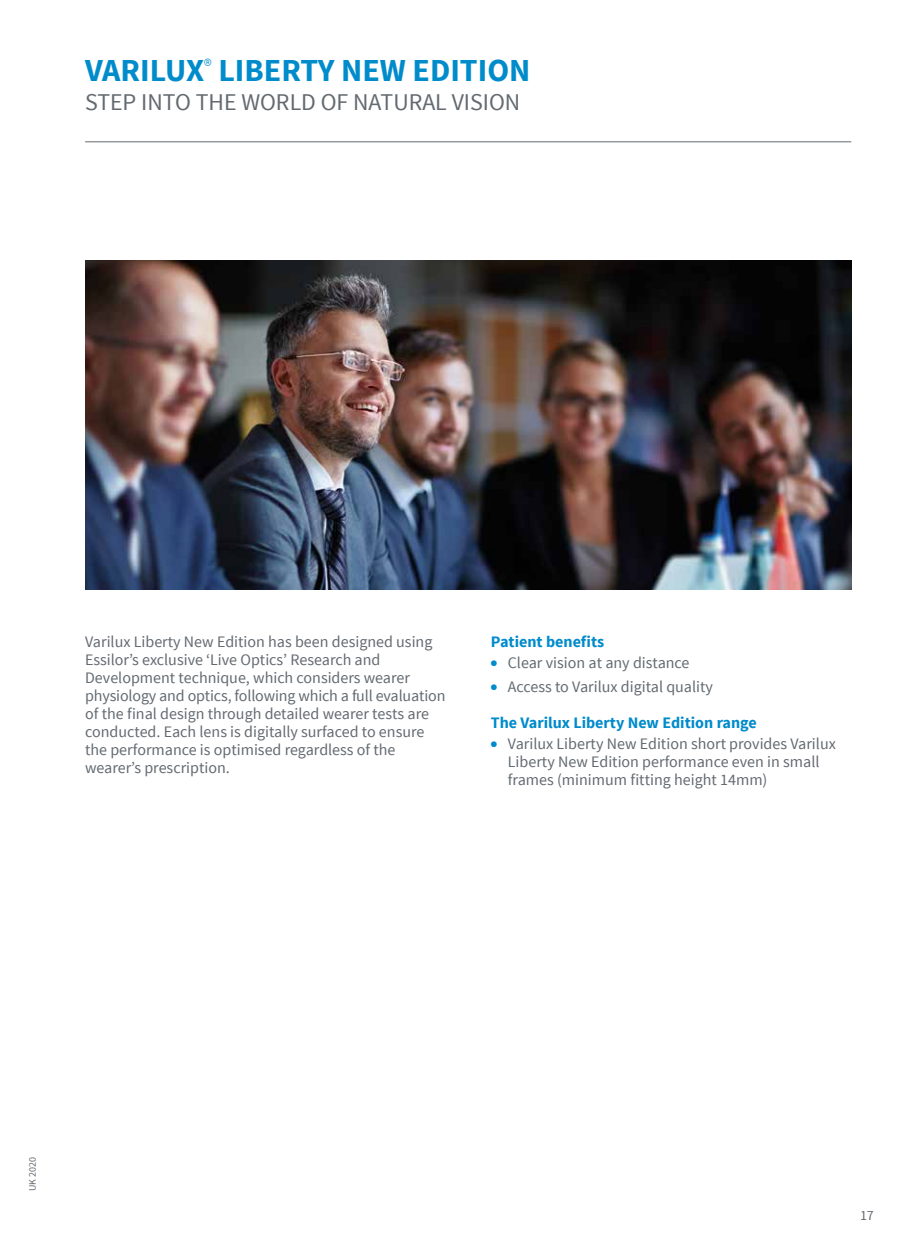
<style>
.page{position:relative;width:908px;height:1248px;background:#fff}
.page>*{position:absolute;margin:0;border:0;box-sizing:border-box;transform-origin:0 0}
.t1{font:700 32px "Source Sans Pro";color:#008bcb}
.t2{font:24px "Source Sans Pro";color:#636a70}
.t3{font:16px/18px "Source Sans Pro";color:#636a70}
.t4{font:700 16px "Source Sans Pro";color:#008bcb}
.t5{font:14px "Source Sans Pro";color:#636a70}
.t6{font:10px "Source Sans Pro";color:#636a70}
.s1{color:#008bcb}
</style>
<div class="page">
<img style="left:85px;top:261px;width:765px;height:329px">
<hr style="left:85px;top:141px;width:765px;height:1px;background:#636a70">
<h1 class="t1" style="left:85px;top:50px;width:446px">VARILUX<sup>®</sup> LIBERTY NEW EDITION</h1>
<h2 class="t2" style="left:85px;top:87px;width:436px">STEP INTO THE WORLD OF NATURAL VISION</h2>
<p class="t3" style="left:85px;top:633px;width:362px">Varilux Liberty New Edition has been designed using Essilor’s exclusive ‘Live Optics’ Research and Development technique, which considers wearer physiology and optics, following which a full evaluation of the final design through detailed wearer tests are conducted. Each lens is digitally surfaced to ensure the performance is optimised regardless of the wearer’s prescription.</p>
<p class="t4" style="left:490px;top:631px;width:115px">Patient benefits</p>
<p class="t3" style="left:490px;top:654px;width:200px"><span class="s1">●</span> Clear vision at any distance</p>
<p class="t3" style="left:490px;top:677px;width:223px"><span class="s1">●</span> Access to Varilux digital quality</p>
<p class="t4" style="left:490px;top:712px;width:267px">The Varilux Liberty New Edition range</p>
<p class="t3" style="left:507px;top:734px;width:329px;text-indent:-17px"><span class="s1">●</span> Varilux Liberty New Edition short provides Varilux<br>Liberty New Edition performance even in small frames (minimum fitting height 14mm)</p>
<p class="t6" style="left:26px;top:1191px;width:36px;rotate:-90deg">UK 2020</p>
<p class="t5" style="left:859px;top:1206px;width:15px">17</p>
</div>
